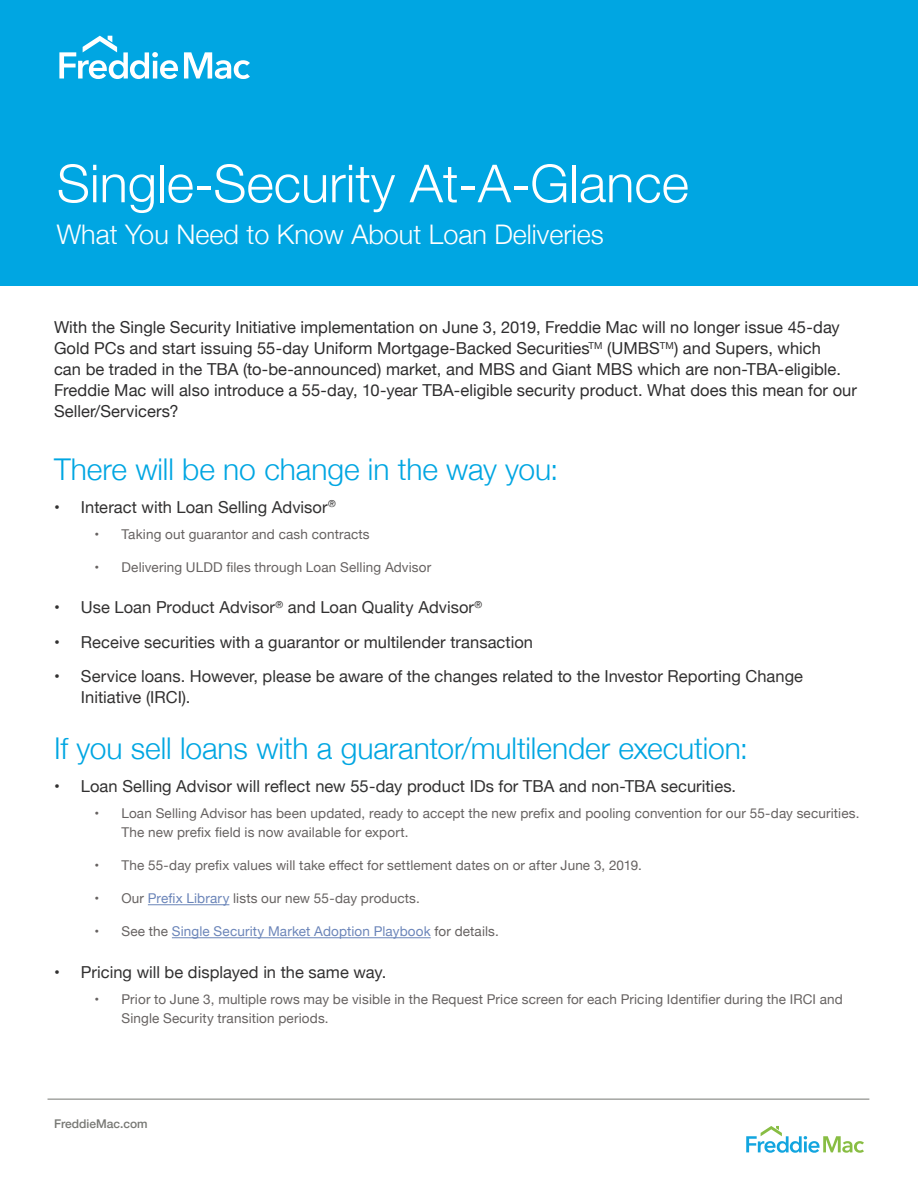
<style>
.page{position:relative;width:918px;height:1188px;background:#fff}
.page>*{position:absolute;margin:0;border:0;box-sizing:border-box;transform-origin:0 0}
.t1{font:300 52.5px "Helvetica Neue";color:#fff}
.t2{font:300 30px "Helvetica Neue";letter-spacing:-.005em;color:#00a6e2}
.t3{font:300 27px "Helvetica Neue";color:#fff}
.t4{font:16.5px/21px "Helvetica Neue";color:#2e2d2e}
.t5{font:16.5px/21px "Helvetica Neue";color:#323131}
.t6{font:13.5px/19.5px "Helvetica Neue";letter-spacing:.01em;color:#666261}
.t7{font:13.5px "Helvetica Neue";letter-spacing:.01em;color:#6b85b9}
.t8{font:500 12px "Helvetica Neue";color:#777874}
.s1{color:#6b85b9}
.s2{color:#666261}
</style>
<div class="page">
<div style="left:0;top:0;width:918px;height:285px;background:#00a6e2"></div>
<hr style="left:148px;top:904px;width:81px;height:1px;background:#6b85b9">
<hr style="left:172px;top:937px;width:259px;height:1px;background:#6b85b9">
<svg style="left:746px;top:1126px;width:118px;height:27px"></svg>
<hr style="left:48px;top:1099px;width:821px;height:1px;background:#777874">
<svg style="left:184px;top:52px;width:66px;height:27px"></svg>
<svg style="left:59px;top:36px;width:119px;height:43px"></svg>
<h1 class="t1" style="left:57px;top:141px;width:634px">Single-Security At-A-Glance</h1>
<h3 class="t3" style="left:57px;top:212px;width:549px">What You Need to Know About Loan Deliveries</h3>
<p class="t4" style="left:54px;top:318px;width:804px">With the Single Security Initiative implementation on June 3, 2019, Freddie Mac will no longer issue 45-day Gold PCs and start issuing 55-day Uniform Mortgage-Backed Securities<sup>TM</sup> (UMBS<sup>TM</sup>) and Supers, which<br>can be traded in the TBA (to-be-announced) market, and MBS and Giant MBS which are non-TBA-eligible.<br>Freddie Mac will also introduce a 55-day, 10-year TBA-eligible security product. What does this mean for our Seller/Servicers?</p>
<h2 class="t2" style="left:54px;top:445px;width:506px">There will be no change in the way you:</h2>
<p class="t5" style="left:54px;top:497px;width:283px">• Interact with Loan Selling Advisor<sup>®</sup></p>
<p class="t6" style="left:94px;top:525px;width:277px">• Taking out guarantor and cash contracts</p>
<p class="t6" style="left:94px;top:558px;width:338px">• Delivering ULDD files through Loan Selling Advisor</p>
<p class="t5" style="left:54px;top:598px;width:430px">• Use Loan Product Advisor<sup>®</sup> and Loan Quality Advisor<sup>®</sup></p>
<p class="t5" style="left:54px;top:632px;width:481px">• Receive securities with a guarantor or multilender transaction</p>
<p class="t5" style="left:81px;top:667px;width:724px;text-indent:-27px">• Service loans. However, please be aware of the changes related to the Investor Reporting Change<br>Initiative (IRCI).</p>
<h2 class="t2" style="left:54px;top:724px;width:696px">If you sell loans with a guarantor/multilender execution:</h2>
<p class="t5" style="left:54px;top:776px;width:684px">• Loan Selling Advisor will reflect new 55-day product IDs for TBA and non-TBA securities.</p>
<p class="t6" style="left:122px;top:804px;width:740px;text-indent:-27px">• Loan Selling Advisor has been updated, ready to accept the new prefix and pooling convention for our 55-day securities.<br>The new prefix field is now available for export.</p>
<p class="t6" style="left:94px;top:857px;width:549px">• The 55-day prefix values will take effect for settlement dates on or after June 3, 2019.</p>
<p class="t6" style="left:94px;top:890px;width:327px">• Our <span class="s1">Prefix Library</span> lists our new 55-day products.</p>
<p class="t7" style="left:94px;top:922px;width:406px"><span class="s2">• See the</span> Single Security Market Adoption Playbook <span class="s2">for details.</span></p>
<p class="t5" style="left:54px;top:962px;width:334px">• Pricing will be displayed in the same way.</p>
<p class="t6" style="left:122px;top:990px;width:723px;text-indent:-27px">• Prior to June 3, multiple rows may be visible in the Request Price screen for each Pricing Identifier during the IRCI and<br>Single Security transition periods.</p>
<p class="t8" style="left:54px;top:1114px;width:95px">FreddieMac.com</p>
</div>
